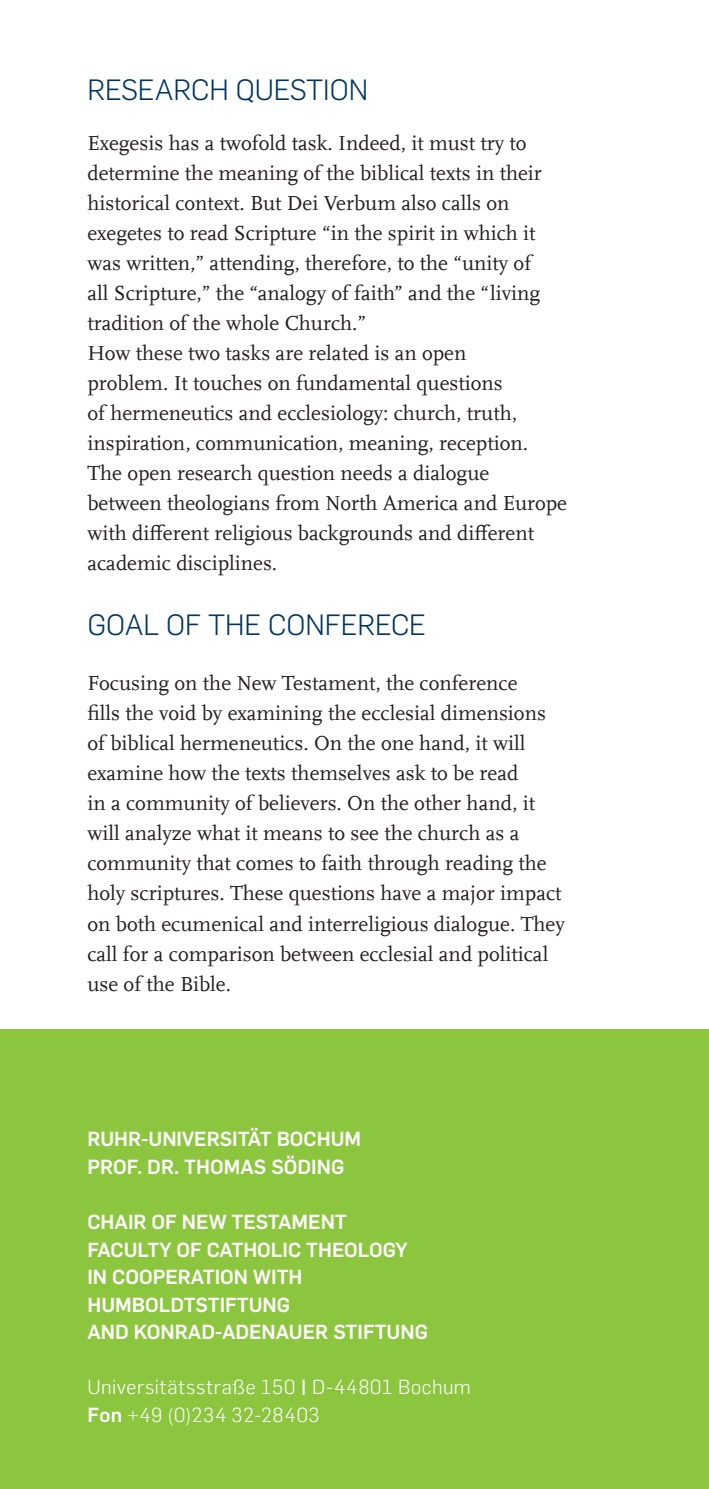
<style>
.page{position:relative;width:709px;height:1489px;background:#fff}
.page>*{position:absolute;margin:0;border:0;box-sizing:border-box;transform-origin:0 0}
.Headline_Zeile2{font:300 28.75px "Rub Flama";color:#003562}
.Fliesstext{font:21.25px/30px "RUB Scala MZ";color:#231f20}
.Kontakt_Head{font:700 20px "Rub Flama";color:#fff}
.Kontakt{font:300 20px/27.5px "Rub Flama";letter-spacing:.03em;color:#fff}
.s1{font-weight:700}
</style>
<div class="page">
<div style="left:0;top:0;width:21px;height:1488px;background:#8bc63e"></div>
<div style="left:21px;top:0;width:688px;height:1488px;background:#8bc63e"></div>
<div style="left:0;top:0;width:709px;height:1028px;background:#fff"></div>
<p class="Headline_Zeile2" style="left:87px;top:70px;width:282px">RESEARCH QUESTION</p>
<p class="Fliesstext" style="left:87px;top:127px;width:456px">Exegesis has a twofold task. Indeed, it must try to determine the meaning of the biblical texts in their historical context. But Dei Verbum also calls on exegetes to read Scripture “in the spirit in which it was written,” attending, therefore, to the “unity of all Scripture,” the “analogy of faith” and the “living tradition of the whole Church.”</p>
<p class="Fliesstext" style="left:87px;top:337px;width:481px">How these two tasks are related is an open<br>problem. It touches on fundamental questions<br>of hermeneutics and ecclesiology: church, truth, inspiration, communication, meaning, reception.<br>The open research question needs a dialogue between theologians from North America and Europe with different religious backgrounds and different academic disciplines.</p>
<p class="Headline_Zeile2" style="left:87px;top:605px;width:340px">GOAL OF THE CONFERECE</p>
<p class="Fliesstext" style="left:87px;top:667px;width:479px">Focusing on the New Testament, the conference<br>fills the void by examining the ecclesial dimensions of biblical hermeneutics. On the one hand, it will examine how the texts themselves ask to be read<br>in a community of believers. On the other hand, it will analyze what it means to see the church as a community that comes to faith through reading the holy scriptures. These questions have a major impact on both ecumenical and interreligious dialogue. They call for a comparison between ecclesial and political use of the Bible.</p>
<p class="Kontakt_Head" style="left:87px;top:1124px;width:275px">RUHR-UNIVERSITÄT BOCHUM</p>
<p class="Kontakt_Head" style="left:87px;top:1152px;width:258px">PROF. DR. THOMAS SÖDING</p>
<p class="Kontakt_Head" style="left:87px;top:1207px;width:261px">CHAIR OF NEW TESTAMENT</p>
<p class="Kontakt_Head" style="left:87px;top:1234px;width:322px">FACULTY OF CATHOLIC THEOLOGY</p>
<p class="Kontakt_Head" style="left:87px;top:1262px;width:216px">IN COOPERATION WITH</p>
<p class="Kontakt_Head" style="left:87px;top:1289px;width:204px">HUMBOLDTSTIFTUNG</p>
<p class="Kontakt_Head" style="left:87px;top:1317px;width:342px">AND KONRAD-ADENAUER STIFTUNG</p>
<p class="Kontakt" style="left:87px;top:1371px;width:385px">Universitätsstraße 150 <span class="s1">|</span> D-44801 Bochum<br><span class="s1">Fon</span> +49 (0)234 32-28403</p>
</div>
